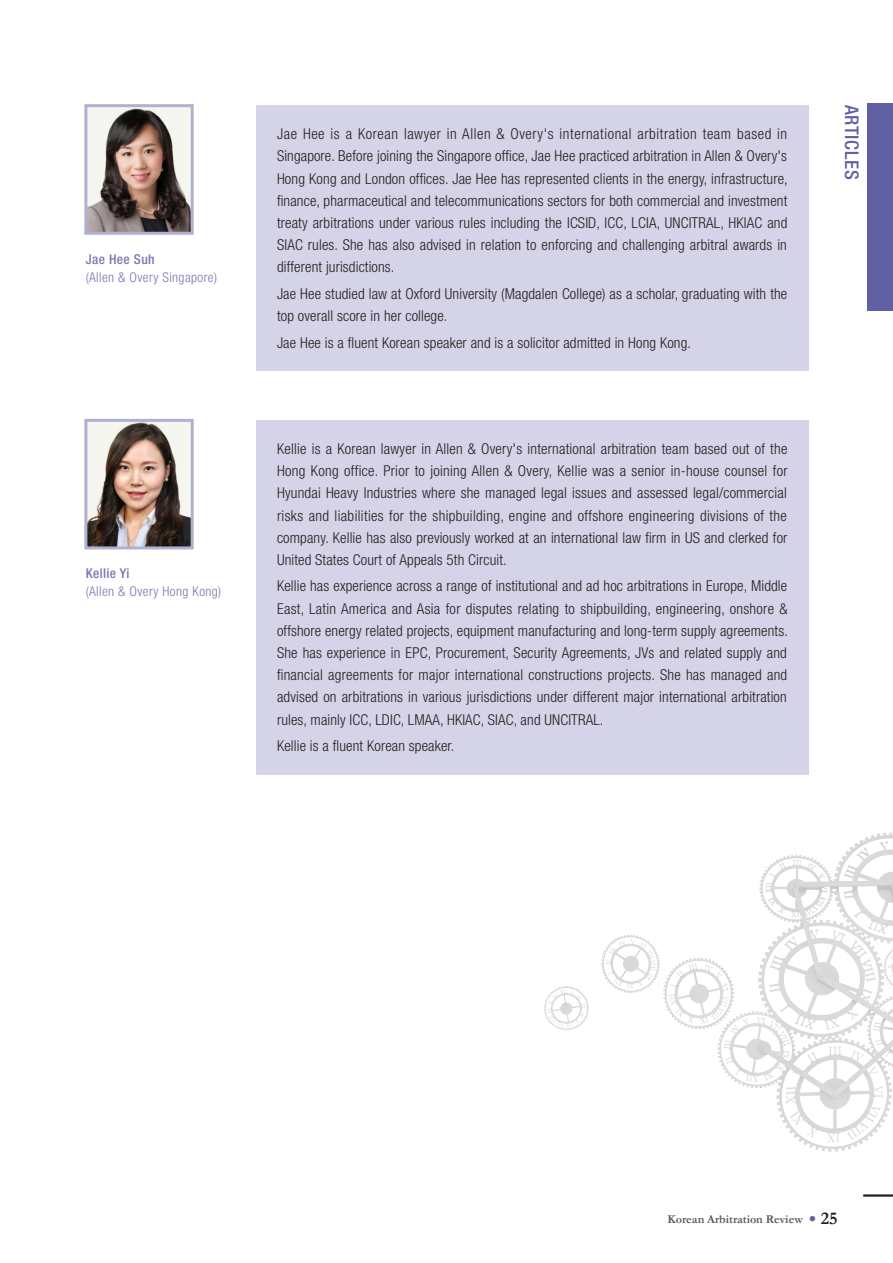
<style>
.page{position:relative;width:893px;height:1263px;background:#fff}
.page>*{position:absolute;margin:0;border:0;box-sizing:border-box;transform-origin:0 0}
.t1{font:500 condensed 18.9px "Helvetica Neue LT Std";letter-spacing:.04em;color:#5f61a3}
.t2{font:300 condensed 15px/22.2px "Helvetica Neue LT Std";letter-spacing:.01em;color:#231f20;text-align:justify}
.t3{font:300 condensed 13.5px "Helvetica Neue LT Std";letter-spacing:.03em;color:#7877b1}
.t4{font:500 condensed 13.5px "Helvetica Neue LT Std";letter-spacing:.03em;color:#7877b1}
.t5{font:700 12px "Garamond";color:#57585a}
.s1{font-family:"Helvetica Neue LT Std";font-stretch:condensed;font-size:15px;color:#5f61a3}
.s2{font-size:18px;color:#231f20}
</style>
<div class="page">
<div style="left:867px;top:103px;width:26px;height:208px;background:#5f61a3"></div>
<hr style="left:863px;top:1194px;width:30px;height:3px;background:#231f20">
<img style="left:88px;top:108px;width:102px;height:123px">
<div style="left:84px;top:104px;width:110px;height:131px;border:3px solid #b1b0d3"></div>
<div style="left:256px;top:105px;width:553px;height:266px;background:#d4d3e7"></div>
<img style="left:88px;top:423px;width:102px;height:122px">
<div style="left:84px;top:419px;width:110px;height:130px;border:3px solid #b1b0d3"></div>
<div style="left:256px;top:420px;width:553px;height:355px;background:#d4d3e7"></div>
<img style="left:544px;top:832px;width:349px;height:320px">
<p class="t4" style="left:86px;top:251px;width:71px">Jae Hee Suh</p>
<p class="t3" style="left:86px;top:269px;width:133px">(Allen &amp; Overy Singapore)</p>
<p class="t4" style="left:86px;top:566px;width:45px">Kellie Yi</p>
<p class="t3" style="left:86px;top:584px;width:137px">(Allen &amp; Overy Hong Kong)</p>
<p class="t2" style="left:277px;top:123px;width:512px">Jae Hee is a Korean lawyer in Allen &amp; Overy's international arbitration team based in Singapore. Before joining the Singapore office, Jae Hee practiced arbitration in Allen &amp; Overy's Hong Kong and London offices. Jae Hee has represented clients in the energy, infrastructure, finance, pharmaceutical and telecommunications sectors for both commercial and investment treaty arbitrations under various rules including the ICSID, ICC, LCIA, UNCITRAL, HKIAC and SIAC rules. She has also advised in relation to enforcing and challenging arbitral awards in different jurisdictions.</p>
<p class="t2" style="left:277px;top:282px;width:512px">Jae Hee studied law at Oxford University (Magdalen College) as a scholar, graduating with the top overall score in her college.</p>
<p class="t2" style="left:277px;top:331px;width:416px">Jae Hee is a fluent Korean speaker and is a solicitor admitted in Hong Kong.</p>
<p class="t2" style="left:277px;top:437px;width:512px">Kellie is a Korean lawyer in Allen &amp; Overy's international arbitration team based out of the Hong Kong office. Prior to joining Allen &amp; Overy, Kellie was a senior in-house counsel for Hyundai Heavy Industries where she managed legal issues and assessed legal/commercial risks and liabilities for the shipbuilding, engine and offshore engineering divisions of the company. Kellie has also previously worked at an international law firm in US and clerked for United States Court of Appeals 5th Circuit.</p>
<p class="t2" style="left:277px;top:575px;width:512px">Kellie has experience across a range of institutional and ad hoc arbitrations in Europe, Middle East, Latin America and Asia for disputes relating to shipbuilding, engineering, onshore &amp; offshore energy related projects, equipment manufacturing and long-term supply agreements.<br>She has experience in EPC, Procurement, Security Agreements, JVs and related supply and financial agreements for major international constructions projects. She has managed and advised on arbitrations in various jurisdictions under different major international arbitration rules, mainly ICC, LDIC, LMAA, HKIAC, SIAC, and UNCITRAL.</p>
<p class="t2" style="left:277px;top:734px;width:179px">Kellie is a fluent Korean speaker.</p>
<p class="t1" style="left:863px;top:105px;width:76px;rotate:90deg">ARTICLES</p>
<p class="t5" style="left:667px;top:1212px;width:172px">Korean Arbitration Review <span class="s1">•</span> <span class="s2">25</span></p>
</div>
